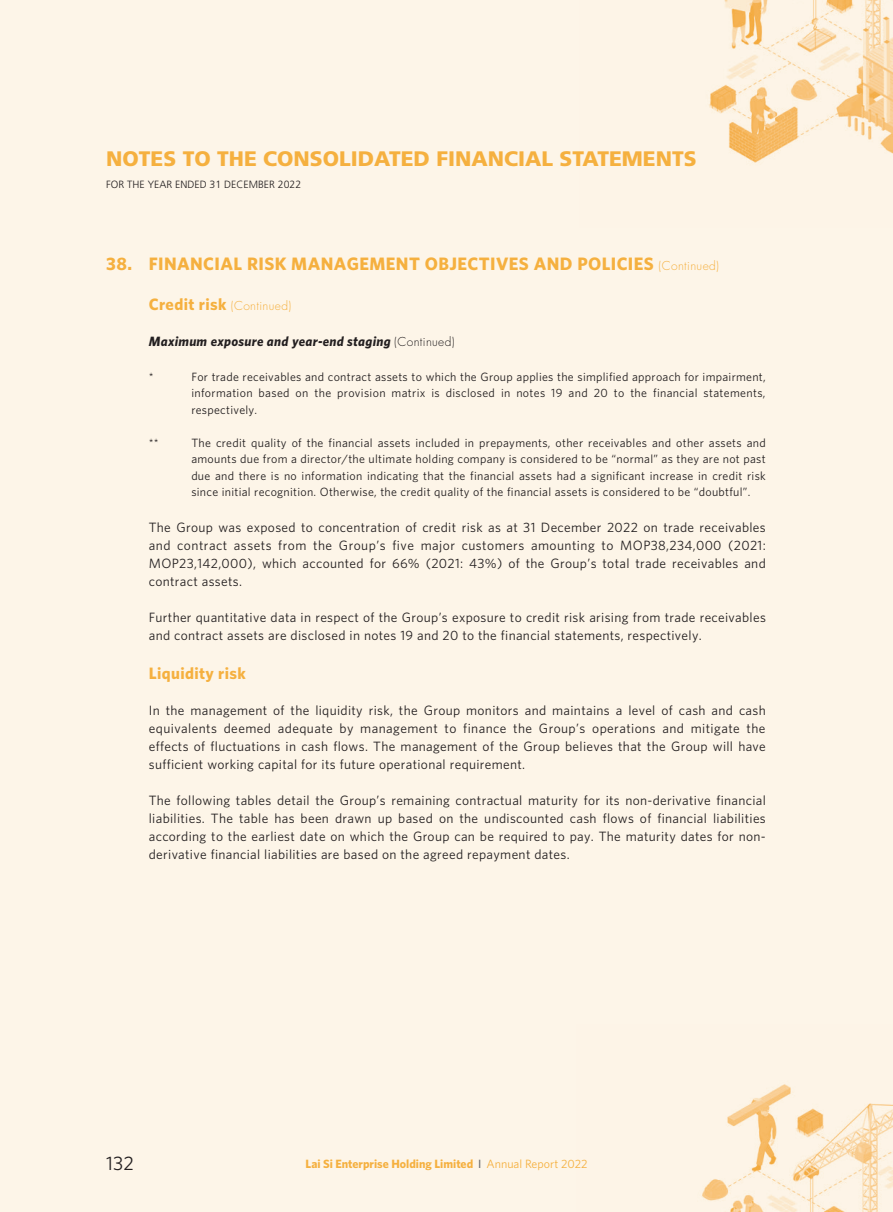
<style>
.page{position:relative;width:893px;height:1212px;background:#fdf5e8}
.page>*{position:absolute;margin:0;border:0;box-sizing:border-box;transform-origin:0 0}
.t1{font:900 21px "Frutiger LT Std";color:#f5b03f}
.t2{font:19.5px "Whitney";color:#231f20}
.t3{font:700 18px "Whitney";letter-spacing:.02em;color:#f5b03f}
.t4{font:700 16.5px "Whitney";letter-spacing:.02em;color:#f5b03f}
.t5{font:13.5px/18px "Whitney";letter-spacing:.025em;color:#231f20;text-align:justify}
.t6{font:italic 700 13.5px "Whitney";letter-spacing:.02em;color:#231f20}
.t7{font:12px/16.5px "Whitney";letter-spacing:.025em;color:#231f20;text-align:justify}
.t8{font:700 12px "Whitney";color:#f5b03f}
.t9{font:300 12px "Futura Std";letter-spacing:.03em;color:#f5b03f}
.t10{font:300 10.5px "Frutiger LT Std";color:#231f20}
.s1{font-family:"Futura Std";font-weight:300;font-size:12px}
.s2{font-family:"Whitney";font-weight:700;font-size:16.5px}
.s3{font-family:"Futura Std";font-weight:300;font-style:normal;font-size:12px}
.s4{font-weight:500;color:#6c6d70}
.s5{font-weight:400}
</style>
<div class="page">
<img style="left:709px;top:0;width:184px;height:163px">
<img style="left:701px;top:1084px;width:192px;height:128px">
<h1 class="t1" style="left:106px;top:146px;width:592px">NOTES TO THE CONSOLIDATED FINANCIAL STATEMENTS</h1>
<p class="t10" style="left:106px;top:178px;width:196px">FOR THE YEAR ENDED 31 DECEMBER 2022</p>
<h3 class="t3" style="left:106px;top:252px;width:614px">38. FINANCIAL RISK MANAGEMENT OBJECTIVES AND POLICIES <span class="s1">(Continued)</span></h3>
<p class="t9" style="left:149px;top:298px;width:144px"><span class="s2">Credit risk</span> (Continued)</p>
<p class="t6" style="left:149px;top:332px;width:307px">Maximum exposure and year-end staging <span class="s3">(Continued)</span></p>
<p class="t7" style="left:149px;top:368px;width:6px">*</p>
<p class="t7" style="left:191px;top:368px;width:576px">For trade receivables and contract assets to which the Group applies the simplified approach for impairment, information based on the provision matrix is disclosed in notes 19 and 20 to the financial statements, respectively.</p>
<p class="t7" style="left:149px;top:434px;width:12px">**</p>
<p class="t7" style="left:191px;top:434px;width:576px">The credit quality of the financial assets included in prepayments, other receivables and other assets and amounts due from a director/the ultimate holding company is considered to be “normal” as they are not past due and there is no information indicating that the financial assets had a significant increase in credit risk since initial recognition. Otherwise, the credit quality of the financial assets is considered to be “doubtful”.</p>
<p class="t5" style="left:149px;top:518px;width:618px">The Group was exposed to concentration of credit risk as at 31 December 2022 on trade receivables and contract assets from the Group’s five major customers amounting to MOP38,234,000 (2021:<br>MOP23,142,000), which accounted for 66% (2021: 43%) of the Group’s total trade receivables and contract assets.</p>
<p class="t5" style="left:149px;top:608px;width:619px">Further quantitative data in respect of the Group’s exposure to credit risk arising from trade receivables and contract assets are disclosed in notes 19 and 20 to the financial statements, respectively.</p>
<p class="t4" style="left:149px;top:662px;width:99px">Liquidity risk</p>
<p class="t5" style="left:149px;top:701px;width:619px">In the management of the liquidity risk, the Group monitors and maintains a level of cash and cash equivalents deemed adequate by management to finance the Group’s operations and mitigate the effects of fluctuations in cash flows. The management of the Group believes that the Group will have sufficient working capital for its future operational requirement.</p>
<p class="t5" style="left:149px;top:791px;width:619px">The following tables detail the Group’s remaining contractual maturity for its non-derivative financial liabilities. The table has been drawn up based on the undiscounted cash flows of financial liabilities according to the earliest date on which the Group can be required to pay. The maturity dates for non&shy;derivative financial liabilities are based on the agreed repayment dates.</p>
<h2 class="t2" style="left:106px;top:1150px;width:29px">132</h2>
<p class="t8" style="left:305px;top:1155px;width:284px">Lai Si Enterprise Holding Limited <span class="s4">I</span> <span class="s5">Annual Report 2022</span></p>
</div>
